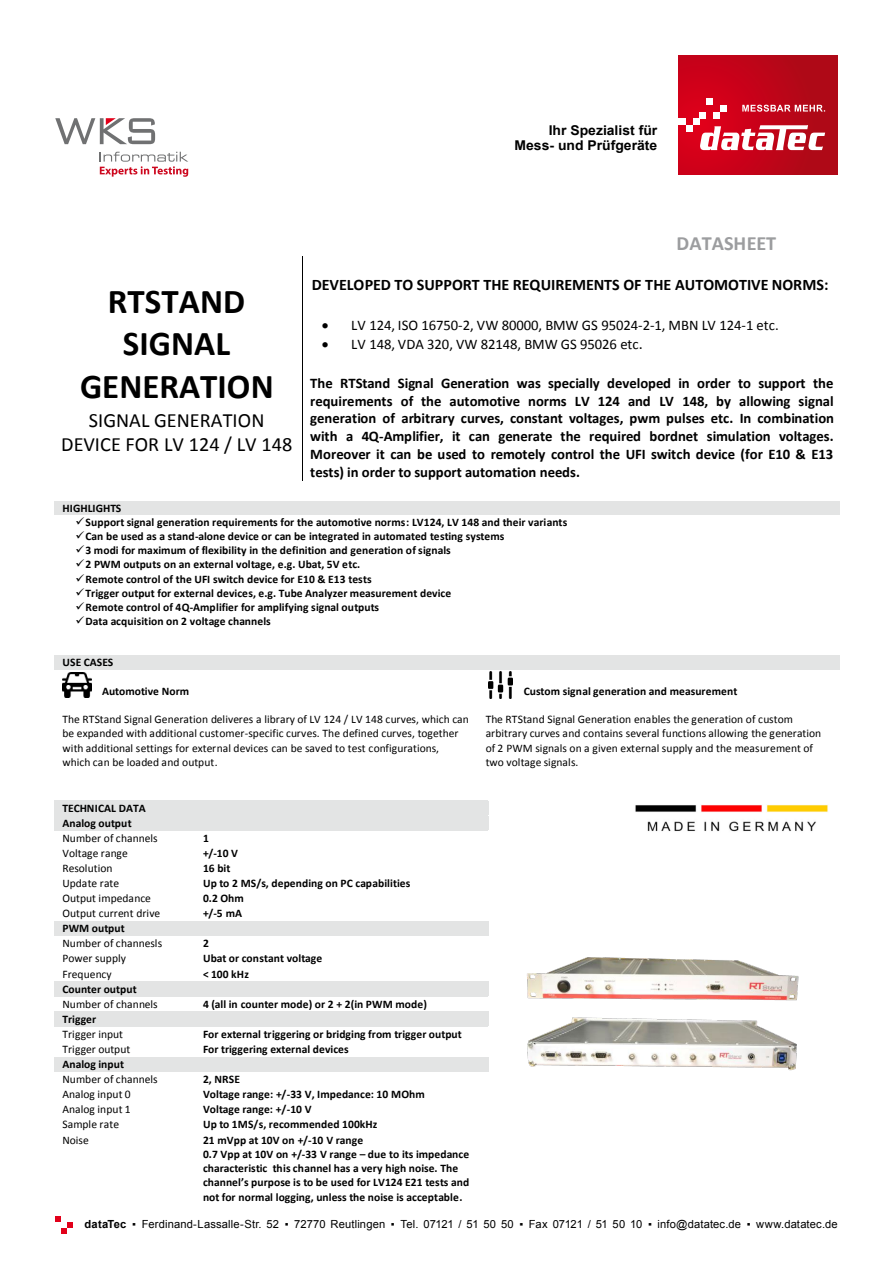
<style>
.page{position:relative;width:893px;height:1263px;background:#fff}
.page>*{position:absolute;margin:0;border:0;box-sizing:border-box;transform-origin:0 0}
.t1{font:700 34.95px/42.6px "Calibri";color:#000;text-align:center}
.t2{font:20.25px/24.8px "Calibri";letter-spacing:.005em;color:#000;text-align:center}
.t3{font:700 20.25px "Calibri";color:#9c9d9f}
.t4{font:700 16.05px "Calibri";color:#000}
.t5{font:700 14.7px/17.7px "Calibri";letter-spacing:-.005em;color:#000;text-align:justify}
.t6{font:14.7px "Calibri";letter-spacing:-.005em;color:#000}
.t7{font:700 13.5px/15px "Arial";color:#000;text-align:right}
.t8{font:700 11.55px/14.2px "Calibri";letter-spacing:.005em;color:#000}
.t9{font:11.55px/14.2px "Calibri";letter-spacing:.005em;color:#000}
.t10{font:11.25px "Arial";letter-spacing:.01em;color:#000}
.s1{font-size:16.05px}
.s2{font-weight:700}
</style>
<div class="page">
<svg style="left:679px;top:55px;width:159px;height:119px;background:#c92133"></svg>
<svg style="left:55px;top:118px;width:100px;height:26px"></svg>
<svg style="left:100px;top:152px;width:88px;height:25px"></svg>
<svg style="left:55px;top:1216px;width:18px;height:18px"></svg>
<img style="left:635px;top:805px;width:193px;height:27px">
<img style="left:63px;top:672px;width:29px;height:25px">
<img style="left:489px;top:672px;width:23px;height:27px">
<hr style="left:302px;top:256px;width:1px;height:117px;background:#000">
<hr style="left:302px;top:374px;width:1px;height:107px;background:#000">
<div style="left:54px;top:501px;width:9px;height:14px;background:#e3e4e4"></div>
<div style="left:831px;top:501px;width:8px;height:14px;background:#e3e4e4"></div>
<div style="left:63px;top:501px;width:768px;height:14px;background:#e3e4e4"></div>
<div style="left:54px;top:655px;width:9px;height:15px;background:#e3e4e4"></div>
<div style="left:831px;top:655px;width:8px;height:15px;background:#e3e4e4"></div>
<div style="left:63px;top:655px;width:768px;height:15px;background:#e3e4e4"></div>
<div style="left:54px;top:801px;width:9px;height:14px;background:#e3e4e4"></div>
<div style="left:480px;top:801px;width:8px;height:14px;background:#e3e4e4"></div>
<div style="left:63px;top:801px;width:417px;height:14px;background:#e3e4e4"></div>
<hr style="left:54px;top:800px;width:434px;height:1px;background:#e3e4e4">
<div style="left:54px;top:816px;width:9px;height:14px;background:#e3e4e4"></div>
<div style="left:480px;top:816px;width:8px;height:14px;background:#e3e4e4"></div>
<div style="left:63px;top:816px;width:417px;height:14px;background:#e3e4e4"></div>
<hr style="left:54px;top:815px;width:434px;height:1px;background:#e3e4e4">
<hr style="left:54px;top:830px;width:434px;height:1px;background:#e3e4e4">
<div style="left:54px;top:921px;width:9px;height:14px;background:#e3e4e4"></div>
<div style="left:480px;top:921px;width:8px;height:14px;background:#e3e4e4"></div>
<div style="left:63px;top:921px;width:417px;height:14px;background:#e3e4e4"></div>
<hr style="left:54px;top:935px;width:434px;height:1px;background:#e3e4e4">
<div style="left:54px;top:982px;width:9px;height:14px;background:#e3e4e4"></div>
<div style="left:480px;top:982px;width:8px;height:14px;background:#e3e4e4"></div>
<div style="left:63px;top:982px;width:417px;height:14px;background:#e3e4e4"></div>
<hr style="left:54px;top:981px;width:141px;height:1px;background:#e3e4e4">
<hr style="left:195px;top:981px;width:293px;height:1px;background:#e3e4e4">
<hr style="left:54px;top:996px;width:434px;height:1px;background:#e3e4e4">
<div style="left:54px;top:1012px;width:9px;height:14px;background:#e3e4e4"></div>
<div style="left:480px;top:1012px;width:8px;height:14px;background:#e3e4e4"></div>
<div style="left:63px;top:1012px;width:417px;height:14px;background:#e3e4e4"></div>
<hr style="left:54px;top:1011px;width:141px;height:1px;background:#e3e4e4">
<hr style="left:195px;top:1011px;width:293px;height:1px;background:#e3e4e4">
<hr style="left:54px;top:1026px;width:434px;height:1px;background:#e3e4e4">
<div style="left:54px;top:1057px;width:9px;height:14px;background:#e3e4e4"></div>
<div style="left:480px;top:1057px;width:8px;height:14px;background:#e3e4e4"></div>
<div style="left:63px;top:1057px;width:417px;height:14px;background:#e3e4e4"></div>
<hr style="left:54px;top:1071px;width:434px;height:1px;background:#e3e4e4">
<img style="left:527px;top:957px;width:272px;height:44px">
<img style="left:527px;top:1017px;width:270px;height:54px">
<p class="t7" style="left:515px;top:123px;width:144px">Ihr Spezialist für<br>Mess- und Prüfgeräte</p>
<h1 class="t1" style="left:80px;top:280px;width:195px">RTSTAND<br>SIGNAL<br>GENERATION</h1>
<h2 class="t2" style="left:61px;top:408px;width:233px">SIGNAL GENERATION<br>DEVICE FOR LV 124 / LV 148</h2>
<h2 class="t3" style="left:676px;top:230px;width:101px">DATASHEET</h2>
<h3 class="t4" style="left:312px;top:275px;width:518px">DEVELOPED TO SUPPORT THE REQUIREMENTS OF THE AUTOMOTIVE NORMS:</h3>
<p class="t6" style="left:322px;top:316px;width:458px">• LV 124, ISO 16750-2, VW 80000, BMW GS 95024-2-1, MBN LV 124-1 etc.</p>
<p class="t6" style="left:322px;top:335px;width:323px">• LV 148, VDA 320, VW 82148, BMW GS 95026 etc<span class="s1">.</span></p>
<p class="t5" style="left:310px;top:374px;width:525px">The RTStand Signal Generation was specially developed in order to support the requirements of the automotive norms LV 124 and LV 148, by allowing signal generation of arbitrary curves, constant voltages, pwm pulses etc. In combination with a 4Q-Amplifier, it can generate the required bordnet simulation voltages.<br>Moreover it can be used to remotely control the UFI switch device (for E10 &amp; E13 tests) in order to support automation needs.</p>
<p class="t8" style="left:63px;top:501px;width:60px">HIGHLIGHTS</p>
<p class="t8" style="left:75px;top:515px;width:493px">✓Support signal generation requirements for the automotive norms: LV124, LV 148 and their variants</p>
<p class="t8" style="left:75px;top:529px;width:430px">✓Can be used as a stand-alone device or can be integrated in automated testing systems</p>
<p class="t8" style="left:75px;top:543px;width:377px">✓3 modi for maximum of flexibility in the definition and generation of signals</p>
<p class="t8" style="left:75px;top:557px;width:286px">✓2 PWM outputs on an external voltage, e.g. Ubat, 5V etc.</p>
<p class="t8" style="left:75px;top:572px;width:298px">✓Remote control of the UFI switch device for E10 &amp; E13 tests</p>
<p class="t8" style="left:75px;top:586px;width:377px">✓Trigger output for external devices, e.g. Tube Analyzer measurement device</p>
<p class="t8" style="left:75px;top:600px;width:305px">✓Remote control of 4Q-Amplifier for amplifying signal outputs</p>
<p class="t8" style="left:75px;top:614px;width:197px">✓Data acquisition on 2 voltage channels</p>
<p class="t8" style="left:63px;top:655px;width:52px">USE CASES</p>
<p class="t8" style="left:102px;top:684px;width:89px">Automotive Norm</p>
<p class="t9" style="left:63px;top:712px;width:408px">The RTStand Signal Generation deliveres a library of LV 124 / LV 148 curves, which can be expanded with additional customer-specific curves. The defined curves, together with additional settings for external devices can be saved to test configurations, which can be loaded and output.</p>
<p class="t8" style="left:524px;top:684px;width:215px">Custom signal generation and measurement</p>
<p class="t9" style="left:486px;top:712px;width:337px">The RTStand Signal Generation enables the generation of custom arbitrary curves and contains several functions allowing the generation of 2 PWM signals on a given external supply and the measurement of two voltage signals.</p>
<p class="t8" style="left:63px;top:800px;width:85px;line-height:15px">TECHNICAL DATA<br>Analog output</p>
<p class="t9" style="left:63px;top:831px;width:97px">Number of channels</p>
<p class="t8" style="left:203px;top:831px;width:7px">1</p>
<p class="t9" style="left:63px;top:846px;width:67px">Voltage range</p>
<p class="t8" style="left:203px;top:846px;width:37px">+/-10 V</p>
<p class="t9" style="left:63px;top:861px;width:52px">Resolution</p>
<p class="t8" style="left:203px;top:861px;width:29px">16 bit</p>
<p class="t9" style="left:63px;top:876px;width:58px">Update rate</p>
<p class="t8" style="left:203px;top:876px;width:209px">Up to 2 MS/s, depending on PC capabilities</p>
<p class="t9" style="left:63px;top:891px;width:90px">Output impedance</p>
<p class="t8" style="left:203px;top:891px;width:42px">0.2 Ohm</p>
<p class="t9" style="left:63px;top:906px;width:99px">Output current drive</p>
<p class="t8" style="left:203px;top:906px;width:41px">+/-5 mA</p>
<p class="t8" style="left:63px;top:921px;width:64px">PWM output</p>
<p class="t9" style="left:63px;top:936px;width:101px">Number of channesls</p>
<p class="t8" style="left:203px;top:936px;width:7px">2</p>
<p class="t9" style="left:63px;top:951px;width:65px">Power supply</p>
<p class="t8" style="left:203px;top:951px;width:121px">Ubat or constant voltage</p>
<p class="t9" style="left:63px;top:966px;width:51px">Frequency</p>
<p class="t8" style="left:203px;top:966px;width:48px">&lt; 100 kHz</p>
<p class="t8" style="left:63px;top:981px;width:76px">Counter output</p>
<p class="t9" style="left:63px;top:997px;width:97px">Number of channels</p>
<p class="t8" style="left:203px;top:996px;width:225px">4 (all in counter mode) or 2 + 2(in PWM mode)</p>
<p class="t8" style="left:63px;top:1012px;width:35px">Trigger</p>
<p class="t9" style="left:63px;top:1027px;width:62px">Trigger input</p>
<p class="t8" style="left:203px;top:1027px;width:260px">For external triggering or bridging from trigger output</p>
<p class="t9" style="left:63px;top:1042px;width:69px">Trigger output</p>
<p class="t8" style="left:203px;top:1042px;width:147px">For triggering external devices</p>
<p class="t8" style="left:63px;top:1057px;width:63px">Analog input</p>
<p class="t9" style="left:63px;top:1072px;width:97px">Number of channels</p>
<p class="t8" style="left:203px;top:1072px;width:39px">2, NRSE</p>
<p class="t9" style="left:63px;top:1087px;width:70px">Analog input 0</p>
<p class="t8" style="left:203px;top:1087px;width:223px">Voltage range: +/-33 V, Impedance: 10 MOhm</p>
<p class="t9" style="left:63px;top:1102px;width:70px">Analog input 1</p>
<p class="t8" style="left:203px;top:1102px;width:110px">Voltage range: +/-10 V</p>
<p class="t9" style="left:63px;top:1117px;width:58px">Sample rate</p>
<p class="t8" style="left:203px;top:1117px;width:176px">Up to 1MS/s, recommended 100kHz</p>
<p class="t9" style="left:63px;top:1132px;width:28px">Noise</p>
<p class="t8" style="left:203px;top:1132px;width:268px">21 mVpp at 10V on +/-10 V range<br>0.7 Vpp at 10V on +/-33 V range – due to its impedance characteristic this channel has a very high noise. The channel’s purpose is to be used for LV124 E21 tests and not for normal logging, unless the noise is acceptable.</p>
<p class="t10" style="left:84px;top:1216px;width:755px"><span class="s2">dataTec</span> ▪ Ferdinand-Lassalle-Str. 52 ▪ 72770 Reutlingen ▪ Tel. 07121 / 51 50 50 ▪ Fax 07121 / 51 50 10 ▪ info@datatec.de ▪ www.datatec.de</p>
</div>
